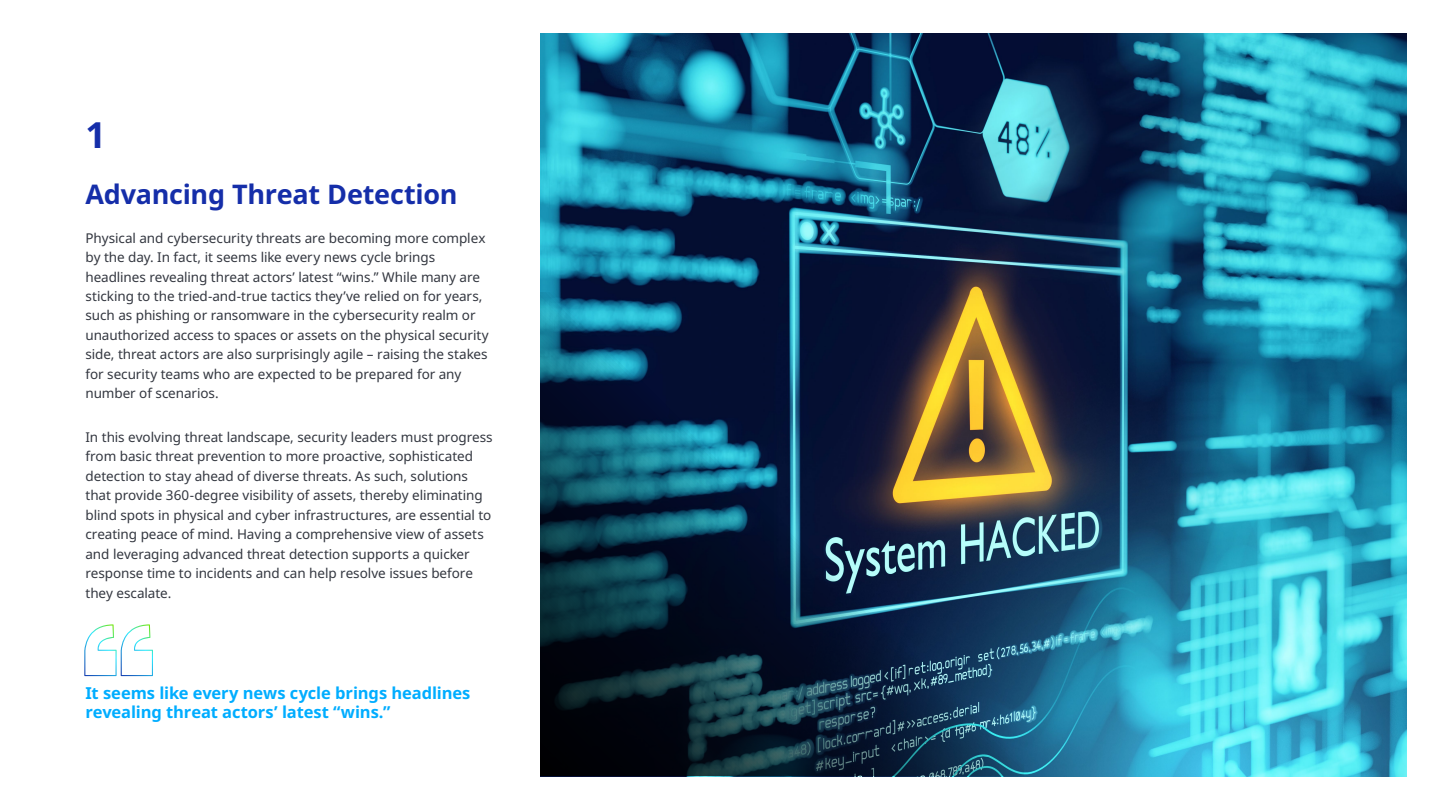
<style>
.page{position:relative;width:1440px;height:810px;background:#fff}
.page>*{position:absolute;margin:0;border:0;box-sizing:border-box;transform-origin:0 0}
.t1{font:700 36px "Noto Sans";color:#152ea9}
.t2{font:700 27px "Noto Sans";letter-spacing:-.01em;color:#152ea9}
.t3{font:700 16.5px/19.8px "Noto Sans";letter-spacing:-.005em;color:#00adff}
.t4{font:13.5px/19.5px "Noto Sans";letter-spacing:-.005em;color:#333740}
</style>
<div class="page">
<img style="left:540px;top:34px;width:866px;height:742px">
<img style="left:540px;top:292px;width:484px;height:484px">
<svg style="left:84px;top:624px;width:69px;height:52px"></svg>
<h1 class="t1" style="left:86px;top:110px;width:22px">1</h1>
<h2 class="t2" style="left:86px;top:176px;width:374px">Advancing Threat Detection</h2>
<p class="t4" style="left:86px;top:228px;width:405px">Physical and cybersecurity threats are becoming more complex by the day. In fact, it seems like every news cycle brings headlines revealing threat actors’ latest “wins.” While many are sticking to the tried-and-true tactics they’ve relied on for years, such as phishing or ransomware in the cybersecurity realm or unauthorized access to spaces or assets on the physical security side, threat actors are also surprisingly agile – raising the stakes for security teams who are expected to be prepared for any number of scenarios.</p>
<p class="t4" style="left:86px;top:427px;width:409px">In this evolving threat landscape, security leaders must progress from basic threat prevention to more proactive, sophisticated detection to stay ahead of diverse threats. As such, solutions that provide 360-degree visibility of assets, thereby eliminating blind spots in physical and cyber infrastructures, are essential to creating peace of mind. Having a comprehensive view of assets and leveraging advanced threat detection supports a quicker response time to incidents and can help resolve issues before they escalate.</p>
<p class="t3" style="left:86px;top:683px;width:386px">It seems like every news cycle brings headlines revealing threat actors’ latest “wins.”</p>
</div>
